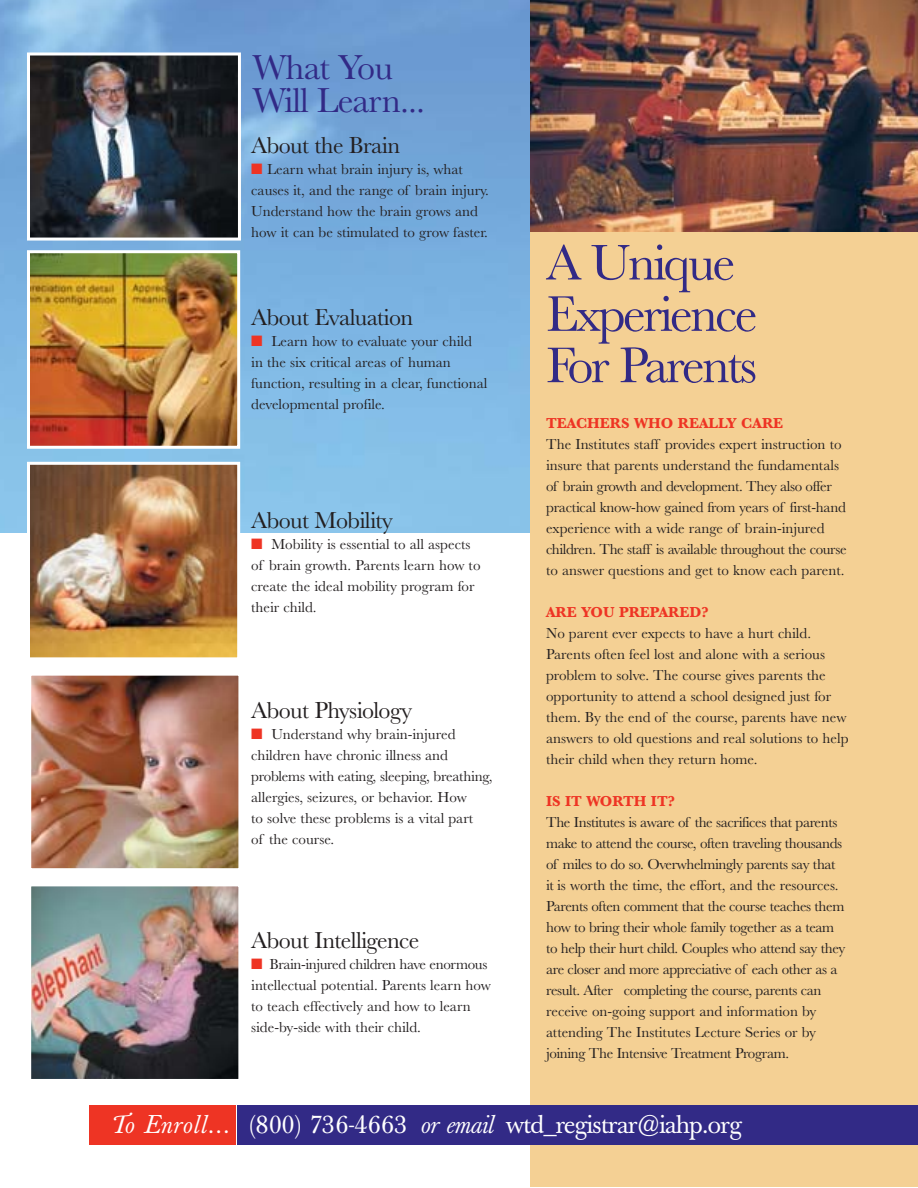
<style>
.page{position:relative;width:918px;height:1188px;background:#fff}
.page>*{position:absolute;margin:0;border:0;box-sizing:border-box;transform-origin:0 0}
.t1{font:52.05px/51.3px "Baskerville";letter-spacing:-.05em;color:#322a86}
.t2{font:36px/33px "Baskerville";letter-spacing:-.025em;color:#322a86}
.t3{font:25.5px "Baskerville";letter-spacing:-.025em;color:#fff}
.t4{font:24px "Baskerville";letter-spacing:-.025em;color:#231f20}
.t5{font:15px/21px "Baskerville";color:#231f20}
.t6{font:15px/21px "Baskerville";letter-spacing:-.025em;color:#231f20}
.t7{font:700 15px "Baskerville";color:#ee3424}
.s1{color:#ee3424}
.s2{font-style:italic}
</style>
<div class="page">
<img style="left:0;top:0;width:531px;height:532px">
<div style="left:531px;top:0;width:387px;height:1187px;background:#f4d094"></div>
<img style="left:531px;top:0;width:387px;height:231px">
<div style="left:89px;top:1106px;width:147px;height:39px;background:#ee3424"></div>
<div style="left:237px;top:1106px;width:681px;height:39px;background:#322a86"></div>
<img style="left:31px;top:56px;width:206px;height:181px">
<div style="left:27px;top:52px;width:214px;height:189px;border:3px solid #fff"></div>
<img style="left:31px;top:254px;width:205px;height:191px">
<div style="left:27px;top:250px;width:213px;height:199px;border:3px solid #fff"></div>
<img style="left:31px;top:466px;width:205px;height:190px">
<div style="left:27px;top:462px;width:213px;height:198px;border:3px solid #fff"></div>
<img style="left:32px;top:677px;width:205px;height:190px">
<div style="left:28px;top:673px;width:213px;height:198px;border:3px solid #fff"></div>
<img style="left:32px;top:887px;width:205px;height:191px">
<div style="left:28px;top:883px;width:213px;height:199px;border:3px solid #fff"></div>
<h2 class="t2" style="left:252px;top:55px;width:174px">What You<br>Will Learn...</h2>
<h3 class="t4" style="left:251px;top:136px;width:150px">About the Brain</h3>
<p class="t5" style="left:251px;top:160px;width:239px"><span class="s1">■</span> Learn what brain injury is, what causes it, and the range of brain injury.<br>Understand how the brain grows and how it can be stimulated to grow faster.</p>
<h3 class="t4" style="left:251px;top:309px;width:163px">About Evaluation</h3>
<p class="t5" style="left:251px;top:332px;width:238px"><span class="s1">■</span> Learn how to evaluate your child<br>in the six critical areas of human function, resulting in a clear, functional developmental profile.</p>
<h3 class="t4" style="left:251px;top:511px;width:143px">About Mobility</h3>
<p class="t5" style="left:251px;top:535px;width:231px"><span class="s1">■</span> Mobility is essential to all aspects of brain growth. Parents learn how to create the ideal mobility program for their child.</p>
<h3 class="t4" style="left:251px;top:702px;width:162px">About Physiology</h3>
<p class="t5" style="left:251px;top:725px;width:243px"><span class="s1">■</span> Understand why brain-injured children have chronic illness and problems with eating, sleeping, breathing, allergies, seizures, or behavior. How<br>to solve these problems is a vital part<br>of the course.</p>
<h3 class="t4" style="left:251px;top:931px;width:170px">About Intelligence</h3>
<p class="t5" style="left:251px;top:955px;width:241px"><span class="s1">■</span> Brain-injured children have enormous intellectual potential. Parents learn how to teach effectively and how to learn side-by-side with their child.</p>
<h1 class="t1" style="left:546px;top:243px;width:213px">A Unique<br>Experience<br>For Parents</h1>
<p class="t7" style="left:546px;top:417px;width:239px">TEACHERS WHO REALLY CARE</p>
<p class="t5" style="left:546px;top:435px;width:302px">The Institutes staff provides expert instruction to insure that parents understand the fundamentals of brain growth and development. They also offer practical know-how gained from years of first-hand experience with a wide range of brain-injured children. The staff is available throughout the course to answer questions and get to know each parent.</p>
<p class="t7" style="left:546px;top:606px;width:164px">ARE YOU PREPARED?</p>
<p class="t5" style="left:546px;top:624px;width:304px">No parent ever expects to have a hurt child.<br>Parents often feel lost and alone with a serious problem to solve. The course gives parents the opportunity to attend a school designed just for them. By the end of the course, parents have new answers to old questions and real solutions to help their child when they return home.</p>
<p class="t7" style="left:546px;top:795px;width:130px">IS IT WORTH IT?</p>
<p class="t6" style="left:546px;top:813px;width:301px">The Institutes is aware of the sacrifices that parents make to attend the course, often traveling thousands of miles to do so. Overwhelmingly parents say that it is worth the time, the effort, and the resources.<br>Parents often comment that the course teaches them how to bring their whole family together as a team to help their hurt child. Couples who attend say they are closer and more appreciative of each other as a result. After completing the course, parents can receive on-going support and information by attending The Institutes Lecture Series or by joining The Intensive Treatment Program.</p>
<h3 class="t3" style="left:111px;top:1115px;width:633px"><span class="s2">To Enroll...</span> (800) 736-4663 <span class="s2">or email</span> wtd_registrar@iahp.org</h3>
</div>
